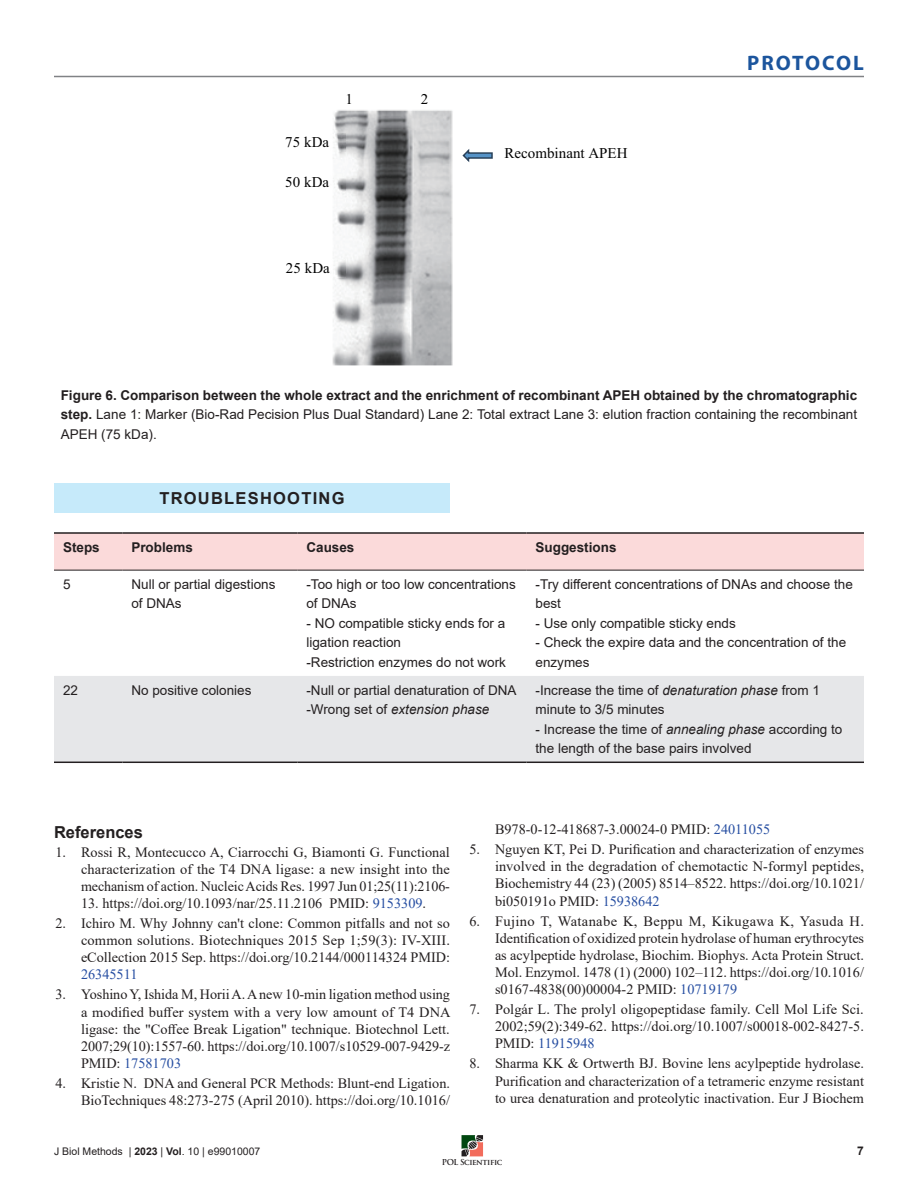
<style>
.page{position:relative;width:918px;height:1188px;background:#fff}
.page>*{position:absolute;margin:0;border:0;box-sizing:border-box;transform-origin:0 0}
.t1{font:700 21px "Myriad Pro";letter-spacing:.09em;color:#1c559d}
.t2{font:700 16.5px "Arial";letter-spacing:.075em;color:#231f20}
.t3{font:700 16.5px "Arial";color:#231f20}
.t4{font:15px "Times New Roman";color:#030303}
.t5{font:14.25px/17.1px "Times New Roman";color:#231f20;text-align:justify}
.t6{font:14.25px "Times New Roman";color:#254da1}
.t7{font:13.5px/19.5px "Arial";color:#231f20}
.t8{font:700 13.5px "Arial";color:#231f20}
.t9{font:700 12px "Arial";color:#231f20}
.t10{font:10.5px "Arial";color:#231f20}
.t11{font:700 7.95px "Trajan Pro";letter-spacing:-.05em;color:#231f20}
.s1{font-weight:700}
.s2{font-style:italic}
.s3{color:#254da1}
</style>
<div class="page">
<svg style="left:462px;top:1135px;width:21px;height:21px"></svg>
<hr style="left:54px;top:76px;width:810px;height:1px;background:#808285">
<img style="left:332px;top:110px;width:121px;height:256px">
<svg style="left:462px;top:149px;width:31px;height:13px"></svg>
<img style="left:332px;top:133px;width:13px;height:19px">
<img style="left:332px;top:173px;width:13px;height:19px">
<img style="left:332px;top:259px;width:14px;height:19px">
<div style="left:54px;top:483px;width:396px;height:30px;background:#c6eafa"></div>
<div style="left:54px;top:534px;width:810px;height:36px;background:#fbdada"></div>
<div style="left:54px;top:676px;width:810px;height:86px;background:#e6e7e9"></div>
<hr style="left:54px;top:762px;width:68px;height:1px;background:#231f20">
<hr style="left:122px;top:762px;width:175px;height:1px;background:#231f20">
<hr style="left:297px;top:762px;width:229px;height:1px;background:#231f20">
<hr style="left:526px;top:762px;width:338px;height:1px;background:#231f20">
<hr style="left:54px;top:532px;width:68px;height:2px;background:#231f20">
<hr style="left:122px;top:532px;width:175px;height:2px;background:#231f20">
<hr style="left:297px;top:532px;width:229px;height:2px;background:#231f20">
<hr style="left:526px;top:532px;width:338px;height:2px;background:#231f20">
<hr style="left:54px;top:570px;width:68px;height:1px;background:#231f20">
<hr style="left:122px;top:570px;width:175px;height:1px;background:#231f20">
<hr style="left:297px;top:570px;width:229px;height:1px;background:#231f20">
<hr style="left:526px;top:570px;width:338px;height:1px;background:#231f20">
<p class="t4" style="left:285px;top:133px;width:45px">75 kDa</p>
<p class="t4" style="left:285px;top:173px;width:45px">50 kDa</p>
<p class="t4" style="left:345px;top:90px;width:9px">1</p>
<p class="t4" style="left:421px;top:90px;width:9px">2</p>
<p class="t4" style="left:286px;top:259px;width:45px">25 kDa</p>
<p class="t4" style="left:505px;top:144px;width:124px">Recombinant APEH</p>
<h1 class="t1" style="left:747px;top:49px;width:118px">PROTOCOL</h1>
<p class="t7" style="left:61px;top:385px;width:798px;text-align:justify"><span class="s1">Figure 6. Comparison between the whole extract and the enrichment of recombinant APEH obtained by the chromatographic step.</span> Lane 1: Marker (Bio-Rad Pecision Plus Dual Standard) Lane 2: Total extract Lane 3: elution fraction containing the recombinant APEH (75 kDa).</p>
<p class="t2" style="left:159px;top:487px;width:187px">TROUBLESHOOTING</p>
<p class="t8" style="left:63px;top:538px;width:38px">Steps</p>
<p class="t8" style="left:131px;top:538px;width:63px">Problems</p>
<p class="t8" style="left:306px;top:538px;width:50px">Causes</p>
<p class="t8" style="left:536px;top:538px;width:83px">Suggestions</p>
<p class="t7" style="left:63px;top:574px;width:9px">5</p>
<p class="t7" style="left:131px;top:574px;width:146px">Null or partial digestions of DNAs</p>
<p class="t7" style="left:306px;top:574px;width:211px">-Too high or too low concentrations of DNAs</p>
<p class="t7" style="left:306px;top:613px;width:201px">- NO compatible sticky ends for a ligation reaction<br>-Restriction enzymes do not work</p>
<p class="t7" style="left:536px;top:574px;width:319px">-Try different concentrations of DNAs and choose the best</p>
<p class="t7" style="left:536px;top:613px;width:202px">- Use only compatible sticky ends</p>
<p class="t7" style="left:536px;top:633px;width:312px">- Check the expire data and the concentration of the enzymes</p>
<p class="t7" style="left:63px;top:680px;width:17px">22</p>
<p class="t7" style="left:131px;top:680px;width:122px">No positive colonies</p>
<p class="t7" style="left:306px;top:680px;width:212px">-Null or partial denaturation of DNA -Wrong set of <span class="s2">extension phase</span></p>
<p class="t7" style="left:536px;top:680px;width:286px">-Increase the time of <span class="s2">denaturation phase</span> from 1 minute to 3/5 minutes</p>
<p class="t7" style="left:536px;top:719px;width:308px">- Increase the time of <span class="s2">annealing phase</span> according to the length of the base pairs involved</p>
<p class="t3" style="left:54px;top:821px;width:90px">References</p>
<p class="t5" style="left:81px;top:843px;width:371px;text-indent:-26px">1. Rossi R, Montecucco A, Ciarrocchi G, Biamonti G. Functional characterization of the T4 DNA ligase: a new insight into the mechanism of action. Nucleic Acids Res. 1997 Jun 01;25(11):2106-</p>
<p class="t5" style="left:81px;top:894px;width:347px">13. https://doi.org/10.1093/nar/25.11.2106 PMID: <span class="s3">9153309</span>.</p>
<p class="t5" style="left:81px;top:914px;width:371px;text-indent:-25px">2. Ichiro M. Why Johnny can't clone: Common pitfalls and not so common solutions. Biotechniques 2015 Sep 1;59(3): IV-XIII. eCollection 2015 Sep. https://doi.org/10.2144/000114324 PMID:</p>
<p class="t6" style="left:81px;top:965px;width:58px">26345511</p>
<p class="t5" style="left:81px;top:986px;width:371px;text-indent:-25px">3. Yoshino Y, Ishida M, Horii A. A new 10-min ligation method using a modified buffer system with a very low amount of T4 DNA ligase: the "Coffee Break Ligation" technique. Biotechnol Lett.<br>2007;29(10):1557-60. https://doi.org/10.1007/s10529-007-9429-z PMID: <span class="s3">17581703</span></p>
<p class="t5" style="left:56px;top:1074px;width:396px;text-align:right">4. Kristie N. DNA and General PCR Methods: Blunt-end Ligation.<br>BioTechniques 48:273-275 (April 2010). https://doi.org/10.1016/</p>
<p class="t5" style="left:495px;top:820px;width:277px">B978-0-12-418687-3.00024-0 PMID: <span class="s3">24011055</span></p>
<p class="t5" style="left:495px;top:840px;width:371px;text-indent:-25px">5. Nguyen KT, Pei D. Purification and characterization of enzymes involved in the degradation of chemotactic N-formyl peptides, Biochemistry 44 (23) (2005) 8514–8522. https://doi.org/10.1021/ bi050191o PMID: <span class="s3">15938642</span></p>
<p class="t5" style="left:495px;top:912px;width:371px;text-indent:-25px">6. Fujino T, Watanabe K, Beppu M, Kikugawa K, Yasuda H.<br>Identification of oxidized protein hydrolase of human erythrocytes as acylpeptide hydrolase, Biochim. Biophys. Acta Protein Struct.<br>Mol. Enzymol. 1478 (1) (2000) 102–112. https://doi.org/10.1016/ s0167-4838(00)00004-2 PMID: <span class="s3">10719179</span></p>
<p class="t5" style="left:495px;top:1000px;width:370px;text-indent:-25px">7. Polgár L. The prolyl oligopeptidase family. Cell Mol Life Sci.<br>2002;59(2):349-62. https://doi.org/10.1007/s00018-002-8427-5.<br>PMID: <span class="s3">11915948</span></p>
<p class="t5" style="left:495px;top:1055px;width:371px;text-indent:-25px">8. Sharma KK &amp; Ortwerth BJ. Bovine lens acylpeptide hydrolase.<br>Purification and characterization of a tetrameric enzyme resistant to urea denaturation and proteolytic inactivation. Eur J Biochem</p>
<p class="t10" style="left:54px;top:1144px;width:208px">J Biol Methods | <span class="s1">2023</span> | <span class="s1">Vol</span>. 10 | e99010007</p>
<p class="t9" style="left:857px;top:1142px;width:8px">7</p>
<p class="t11" style="left:442px;top:1158px;width:62px">POL Scientific</p>
</div>
